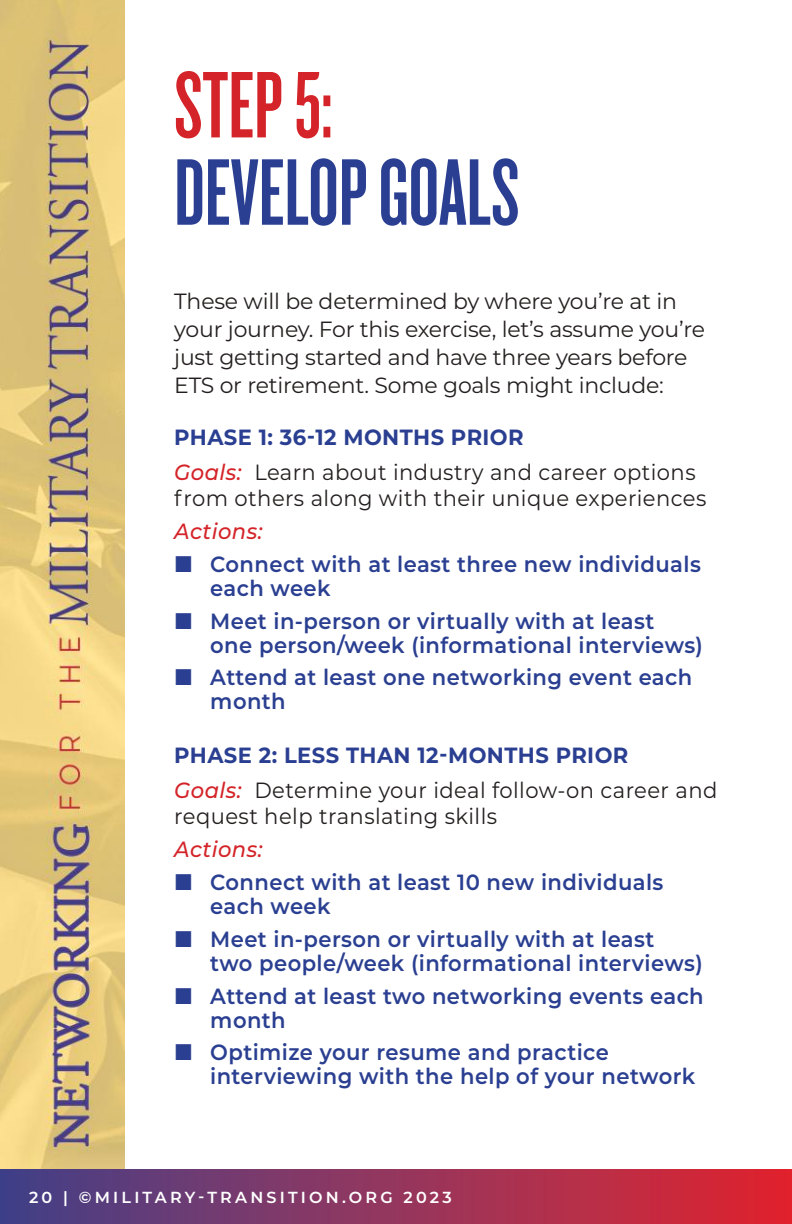
<style>
.page{position:relative;width:792px;height:1224px;background:#fff}
.page>*{position:absolute;margin:0;border:0;box-sizing:border-box;transform-origin:0 0}
.t1{font:98.2px "Knockout HTF47 Bantamweight";color:#2a3f91}
.t2{font:98.2px "Knockout HTF47 Bantamweight";color:#d42429}
.t3{font:600 22px/24px "Montserrat";letter-spacing:.02em;color:#2a3f91;scale:.96 1}
.t4{font:22px/35px "Montserrat";letter-spacing:.02em;color:#241f1f;scale:.96 1}
.t5{font:22px/28px "Montserrat";letter-spacing:-.01em;color:#241f1f}
.t6{font:italic 500 22px "Montserrat";letter-spacing:.02em;color:#d42429;scale:.96 1}
.t7{font:600 16px "Montserrat";letter-spacing:.2em;color:#fff}
.s1{font-weight:700;color:#2a3f91}
.s2{font-weight:500;font-style:italic;color:#d42429}
</style>
<div class="page">
<img style="left:0;top:0;width:124px;height:1169px">
<div style="left:0;top:1169px;width:792px;height:55px;background:linear-gradient(to right,#44428a,#e2262f)"></div>
<h1 class="t2" style="left:174px;top:56px;width:160px">STEP 5:</h1>
<h1 class="t1" style="left:174px;top:144px;width:347px">DEVELOP GOALS</h1>
<p class="t5" style="left:174px;top:287px;width:532px">These will be determined by where you’re at in your journey. For this exercise, let’s assume you’re just getting started and have three years before ETS or retirement. Some goals might include:</p>
<p class="t4" style="left:174px;top:419px;width:545px"><span class="s1">PHASE 1: 36-12 MONTHS PRIOR<br></span><span class="s2">Goals:</span> Learn about industry and career options</p>
<p class="t4" style="left:174px;top:480px;width:556px">from others along with their unique experiences</p>
<p class="t6" style="left:174px;top:516px;width:94px">Actions:</p>
<p class="t3" style="left:210px;top:551px;width:513px">Connect with at least three new individuals each week</p>
<p class="t3" style="left:210px;top:608px;width:515px">Meet in-person or virtually with at least<br>one person/week (informational interviews)</p>
<p class="t3" style="left:210px;top:665px;width:504px">Attend at least one networking event each month</p>
<p class="t4" style="left:174px;top:737px;width:567px"><span class="s1">PHASE 2: LESS THAN 12-MONTHS PRIOR<br></span><span class="s2">Goals:</span> Determine your ideal follow-on career and</p>
<p class="t4" style="left:174px;top:798px;width:338px">request help translating skills</p>
<p class="t6" style="left:174px;top:834px;width:94px">Actions:</p>
<p class="t3" style="left:210px;top:869px;width:474px">Connect with at least 10 new individuals each week</p>
<p class="t3" style="left:210px;top:926px;width:514px">Meet in-person or virtually with at least<br>two people/week (informational interviews)</p>
<p class="t3" style="left:210px;top:983px;width:516px">Attend at least two networking events each month</p>
<p class="t3" style="left:210px;top:1039px;width:507px">Optimize your resume and practice interviewing with the help of your network</p>
<p class="t7" style="left:29px;top:1186px;width:424px">20 | ©MILITARY-TRANSITION.ORG 2023</p>
</div>
